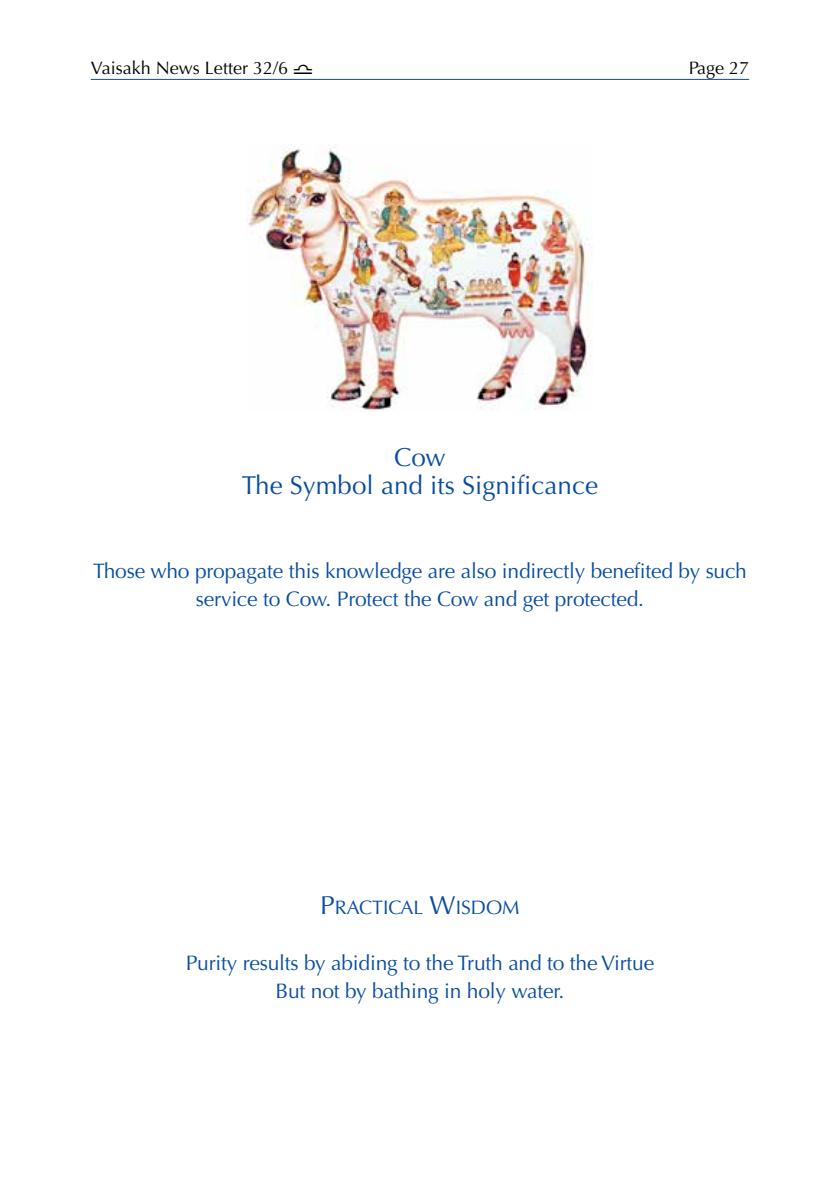
<style>
.page{position:relative;width:840px;height:1191px;background:#fff}
.page>*{position:absolute;margin:0;border:0;box-sizing:border-box;transform-origin:0 0}
.t1{font:26px/28px "Optima";color:#084da1;text-align:center}
.t2{font:21px/28px "Optima";letter-spacing:-.01em;color:#084da1;text-align:center}
.t3{font:19.6px "Optima";color:#084da1}
.t4{font:18px "Optima";color:#000}
.s1{font-family:"Glyphs"}
.s2{font-size:26px}
</style>
<div class="page">
<hr style="left:91px;top:79px;width:657px;height:1px;background:#084da1">
<img style="left:247px;top:147px;width:345px;height:264px">
<p class="t4" style="left:91px;top:57px;width:223px">Vaisakh News Letter 32/6 <span class="s1">7</span></p>
<p class="t4" style="left:688px;top:57px;width:62px">Page 27</p>
<p class="t1" style="left:242px;top:443px;width:357px">Cow<br>The Symbol and its Significance</p>
<p class="t2" style="left:93px;top:557px;width:654px">Those who propagate this knowledge are also indirectly benefited by such service to Cow. Protect the Cow and get protected.</p>
<p class="t3" style="left:320px;top:896px;width:201px"><span class="s2">P</span>RACTICAL <span class="s2">W</span>ISDOM</p>
<p class="t2" style="left:186px;top:949px;width:469px">Purity results by abiding to the Truth and to the Virtue<br>But not by bathing in holy water.</p>
</div>
